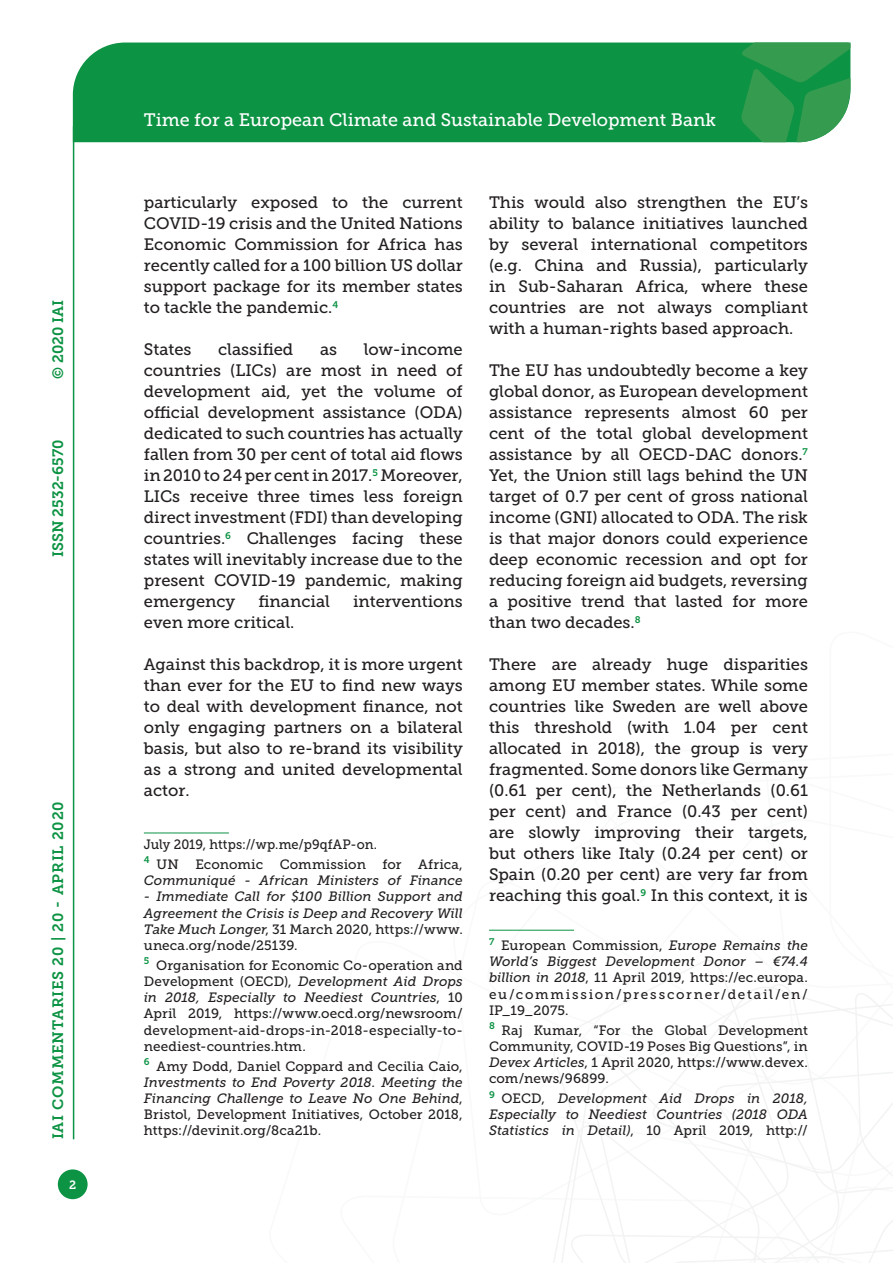
<style>
.page{position:relative;width:893px;height:1263px;background:#fff}
.page>*{position:absolute;margin:0;border:0;box-sizing:border-box;transform-origin:0 0}
.t1{font:18px "Museo Slab 500";color:#fff}
.Testo{font:16.5px/21px "Museo Slab 500";color:#231f20;text-align:justify}
.t2{font:15px "Museo Slab 700";letter-spacing:.05em;color:#0d9344}
.t3{font:15px "Museo Slab 700";color:#0d9344}
.Nota{font:13.5px/16.2px "Museo Slab 500";letter-spacing:.01em;color:#231f20;text-align:justify}
.Nota-2{font:italic 13.5px/16.2px "Museo Slab 500";color:#231f20;text-align:justify}
.Nota-3{font:13.5px "Museo Slab 500";letter-spacing:.01em;color:#231f20;scale:.95 1}
.t4{font:12px "Museo Slab 700";color:#fff}
.s1{font-style:normal}
.s2{font-style:italic}
</style>
<div class="page">
<svg style="left:553px;top:960px;width:340px;height:303px"></svg>
<div style="left:73px;top:43px;width:668px;height:99px;background:#0d9344"></div>
<svg style="left:741px;top:43px;width:109px;height:99px;background:#339d54"></svg>
<div style="left:58px;top:1169px;width:30px;height:30px;background:#0d9344;border-radius:50%"></div>
<hr style="left:73px;top:126px;width:1px;height:1013px;background:#0d9344">
<hr style="left:144px;top:833px;width:85px;height:1px;background:#0d9344">
<hr style="left:489px;top:930px;width:85px;height:1px;background:#0d9344">
<p class="t2" style="left:50px;top:379px;width:80px;rotate:-90deg">© 2020 IAI</p>
<p class="t3" style="left:50px;top:557px;width:119px;rotate:-90deg">ISSN 2532-6570</p>
<p class="t2" style="left:50px;top:1139px;width:339px;rotate:-90deg">IAI COMMENTARIES 20 | 20 - APRIL 2020</p>
<p class="t4" style="left:69px;top:1178px;width:9px">2</p>
<p class="t1" style="left:144px;top:110px;width:574px">Time for a European Climate and Sustainable Development Bank</p>
<p class="Testo" style="left:144px;top:192px;width:320px">particularly exposed to the current COVID-19 crisis and the United Nations Economic Commission for Africa has recently called for a 100 billion US dollar support package for its member states to tackle the pandemic.<sup>4</sup></p>
<p class="Testo" style="left:144px;top:339px;width:49px">States</p>
<p class="Testo" style="left:218px;top:339px;width:77px">classified</p>
<p class="Testo" style="left:320px;top:339px;width:19px">as</p>
<p class="Testo" style="left:144px;top:339px;width:320px;text-indent:220px">low-income countries (LICs) are most in need of development aid, yet the volume of official development assistance (ODA) dedicated to such countries has actually fallen from 30 per cent of total aid flows in 2010 to 24 per cent in 2017.<sup>5</sup> Moreover, LICs receive three times less foreign direct investment (FDI) than developing countries.<sup>6</sup> Challenges facing these states will inevitably increase due to the present COVID-19 pandemic, making emergency</p>
<p class="Testo" style="left:258px;top:591px;width:73px">financial</p>
<p class="Testo" style="left:353px;top:591px;width:111px">interventions</p>
<p class="Testo" style="left:144px;top:612px;width:152px">even more critical.</p>
<p class="Testo" style="left:144px;top:654px;width:320px">Against this backdrop, it is more urgent than ever for the EU to find new ways to deal with development finance, not only engaging partners on a bilateral basis, but also to re-brand its visibility as a strong and united developmental actor.</p>
<p class="Nota-3" style="left:144px;top:837px;width:247px">July 2019, https://wp.me/p9qfAP-on.</p>
<p class="Nota-2" style="left:144px;top:856px;width:320px"><sup>4</sup> <span class="s1">UN Economic Commission for Africa,<br></span>Communiqué - African Ministers of Finance</p>
<p class="Nota-2" style="left:144px;top:889px;width:320px">- Immediate Call for $100 Billion Support and Agreement the Crisis is Deep and Recovery Will Take Much Longer<span class="s1">, 31 March 2020, https://www. uneca.org/node/25139.</span></p>
<p class="Nota" style="left:144px;top:957px;width:320px"><sup>5</sup> Organisation for Economic Co-operation and Development (OECD), <span class="s2">Development Aid Drops in 2018, Especially to Neediest Countries</span>, 10<br>April 2019, https://www.oecd.org/newsroom/ development-aid-drops-in-2018-especially-to&shy;neediest-countries.htm.</p>
<p class="Nota" style="left:144px;top:1058px;width:320px"><sup>6</sup> Amy Dodd, Daniel Coppard and Cecilia Caio, <span class="s2">Investments to End Poverty 2018. Meeting the Financing Challenge to Leave No One Behind</span>, Bristol, Development Initiatives, October 2018, https://devinit.org/8ca21b.</p>
<p class="Testo" style="left:489px;top:192px;width:320px">This would also strengthen the EU’s ability to balance initiatives launched by several international competitors (e.g. China and Russia), particularly in Sub-Saharan Africa, where these countries are not always compliant with a human-rights based approach.</p>
<p class="Testo" style="left:489px;top:360px;width:320px">The EU has undoubtedly become a key global donor, as European development assistance represents almost 60 per cent of the total global development assistance by all OECD-DAC donors.<sup>7<br></sup>Yet, the Union still lags behind the UN target of 0.7 per cent of gross national income (GNI) allocated to ODA. The risk is that major donors could experience deep economic recession and opt for reducing foreign aid budgets, reversing a positive trend that lasted for more than two decades.<sup>8</sup></p>
<p class="Testo" style="left:489px;top:654px;width:320px">There are already huge disparities among EU member states. While some countries like Sweden are well above this threshold (with 1.04 per cent allocated in 2018), the group is very fragmented. Some donors like Germany (0.61 per cent), the Netherlands (0.61 per cent) and France (0.43 per cent) are slowly improving their targets, but others like Italy (0.24 per cent) or Spain (0.20 per cent) are very far from reaching this goal.<sup>9</sup> In this context, it is</p>
<p class="Nota" style="left:489px;top:937px;width:320px"><sup>7</sup> European Commission, <span class="s2">Europe Remains the World’s Biggest Development Donor – €74.4 billion in 2018</span>, 11 April 2019, https://ec.europa. eu/commission/presscorner/detail/en/ IP_19_2075.</p>
<p class="Nota" style="left:489px;top:1022px;width:320px"><sup>8</sup> Raj Kumar, “For the Global Development Community, COVID-19 Poses Big Questions”, in <span class="s2">Devex Articles</span>, 1 April 2020, https://www.devex. com/news/96899.</p>
<p class="Nota-2" style="left:489px;top:1090px;width:320px"><sup>9</sup> <span class="s1">OECD,</span> Development Aid Drops in 2018, Especially to Neediest Countries (2018 ODA Statistics in Detail)<span class="s1">, 10 April 2019, http://</span></p>
</div>
